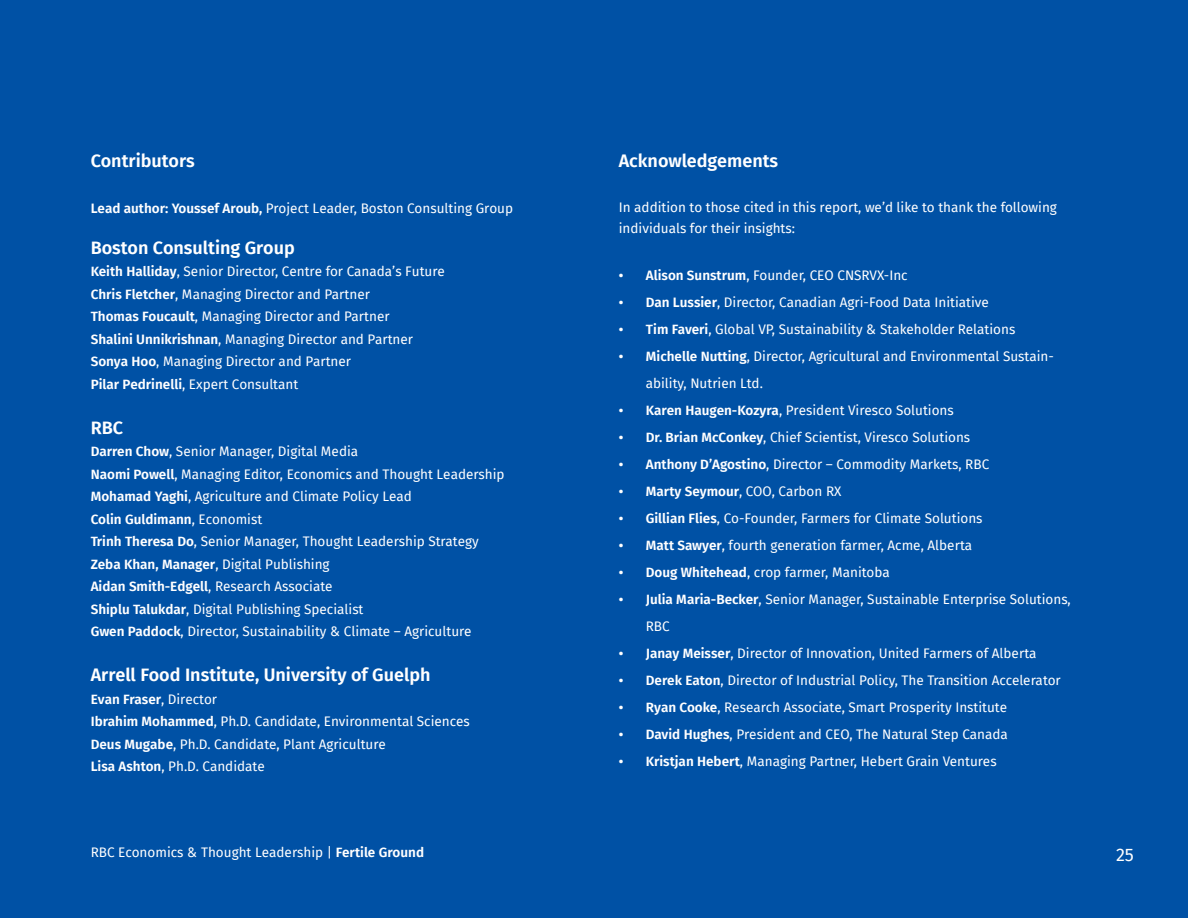
<style>
.page{position:relative;width:1188px;height:918px;background:#fff}
.page>*{position:absolute;margin:0;border:0;box-sizing:border-box;transform-origin:0 0}
.t1{font:600 18px "Fira Sans";color:#fff}
.t2{font:18px "Fira Sans";color:#fff}
.t3{font:13.5px/22.5px "Fira Sans";color:#fff}
.t4{font:600 13.5px "Fira Sans";color:#fff}
.s1{font-weight:600}
.s2{font-weight:400}
</style>
<div class="page">
<div style="left:0;top:1px;width:1188px;height:917px;background:#0051a5"></div>
<h1 class="t1" style="left:91px;top:146px;width:105px">Contributors</h1>
<p class="t3" style="left:91px;top:197px;width:424px"><span class="s1">Lead author: Youssef Aroub,</span> Project Leader, Boston Consulting Group</p>
<h1 class="t1" style="left:91px;top:233px;width:206px">Boston Consulting Group</h1>
<p class="t3" style="left:91px;top:260px;width:356px"><span class="s1">Keith Halliday</span>, Senior Director, Centre for Canada’s Future <span class="s1">Chris Fletcher</span>, Managing Director and Partner<br><span class="s1">Thomas Foucault</span>, Managing Director and Partner<br><span class="s1">Shalini Unnikrishnan</span>, Managing Director and Partner <span class="s1">Sonya Hoo</span>, Managing Director and Partner<br><span class="s1">Pilar Pedrinelli</span>, Expert Consultant</p>
<h1 class="t1" style="left:91px;top:413px;width:34px">RBC</h1>
<p class="t3" style="left:91px;top:440px;width:415px"><span class="s1">Darren Chow</span>, Senior Manager, Digital Media<br><span class="s1">Naomi Powell</span>, Managing Editor, Economics and Thought Leadership <span class="s1">Mohamad Yaghi</span>, Agriculture and Climate Policy Lead<br><span class="s1">Colin Guldimann</span>, Economist<br><span class="s1">Trinh Theresa Do</span>, Senior Manager, Thought Leadership Strategy <span class="s1">Zeba Khan, Manager</span>, Digital Publishing<br><span class="s1">Aidan Smith-Edgell</span>, Research Associate<br><span class="s1">Shiplu Talukdar</span>, Digital Publishing Specialist<br><span class="s1">Gwen Paddock</span>, Director, Sustainability &amp; Climate – Agriculture</p>
<h1 class="t1" style="left:91px;top:660px;width:341px">Arrell Food Institute, University of Guelph</h1>
<p class="t3" style="left:91px;top:688px;width:381px"><span class="s1">Evan Fraser</span>, Director<br><span class="s1">Ibrahim Mohammed</span>, Ph.D. Candidate, Environmental Sciences <span class="s1">Deus Mugabe</span>, Ph.D. Candidate, Plant Agriculture<br><span class="s1">Lisa Ashton</span>, Ph.D. Candidate</p>
<h1 class="t1" style="left:619px;top:146px;width:161px">Acknowledgements</h1>
<p class="t3" style="left:619px;top:196px;width:440px;line-height:21px">In addition to those cited in this report, we’d like to thank the following individuals for their insights:</p>
<p class="t3" style="left:619px;top:264px;width:290px"><span class="s1">• Alison Sunstrum</span>, Founder, CEO CNSRVX-Inc</p>
<p class="t3" style="left:619px;top:291px;width:372px"><span class="s1">• Dan Lussier</span>, Director, Canadian Agri-Food Data Initiative</p>
<p class="t3" style="left:619px;top:318px;width:398px"><span class="s1">• Tim Faveri</span>, Global VP, Sustainability &amp; Stakeholder Relations</p>
<p class="t3" style="left:646px;top:343px;width:410px;line-height:27px;text-indent:-27px"><span class="s1">• Michelle Nutting</span>, Director, Agricultural and Environmental Sustain&shy;ability, Nutrien Ltd.</p>
<p class="t3" style="left:619px;top:399px;width:337px"><span class="s1">• Karen Haugen-Kozyra</span>, President Viresco Solutions</p>
<p class="t3" style="left:619px;top:426px;width:353px"><span class="s1">• Dr. Brian McConkey</span>, Chief Scientist, Viresco Solutions</p>
<p class="t3" style="left:619px;top:453px;width:372px"><span class="s1">• Anthony D’Agostino</span>, Director – Commodity Markets, RBC</p>
<p class="t4" style="left:619px;top:480px;width:224px">• Marty Seymour<span class="s2">, COO, Carbon RX</span></p>
<p class="t3" style="left:619px;top:507px;width:365px"><span class="s1">• Gillian Flies</span>, Co-Founder, Farmers for Climate Solutions</p>
<p class="t3" style="left:619px;top:534px;width:355px"><span class="s1">• Matt Sawyer</span>, fourth generation farmer, Acme, Alberta</p>
<p class="t3" style="left:619px;top:561px;width:273px"><span class="s1">• Doug Whitehead</span>, crop farmer, Manitoba</p>
<p class="t3" style="left:646px;top:586px;width:427px;line-height:27px;text-indent:-27px"><span class="s1">• Julia Maria-Becker</span>, Senior Manager, Sustainable Enterprise Solutions,<br>RBC</p>
<p class="t3" style="left:619px;top:642px;width:419px"><span class="s1">• Janay Meisser</span>, Director of Innovation, United Farmers of Alberta</p>
<p class="t3" style="left:619px;top:669px;width:444px"><span class="s1">• Derek Eaton</span>, Director of Industrial Policy, The Transition Accelerator</p>
<p class="t3" style="left:619px;top:696px;width:390px"><span class="s1">• Ryan Cooke</span>, Research Associate, Smart Prosperity Institute</p>
<p class="t3" style="left:619px;top:723px;width:391px"><span class="s1">• David Hughes</span>, President and CEO, The Natural Step Canada</p>
<p class="t3" style="left:619px;top:750px;width:379px"><span class="s1">• Kristjan Hebert</span>, Managing Partner, Hebert Grain Ventures</p>
<p class="t3" style="left:91px;top:841px;width:335px">RBC Economics &amp; Thought Leadership | <span class="s1">Fertile Ground</span></p>
<h1 class="t2" style="left:1116px;top:841px;width:19px">25</h1>
</div>
